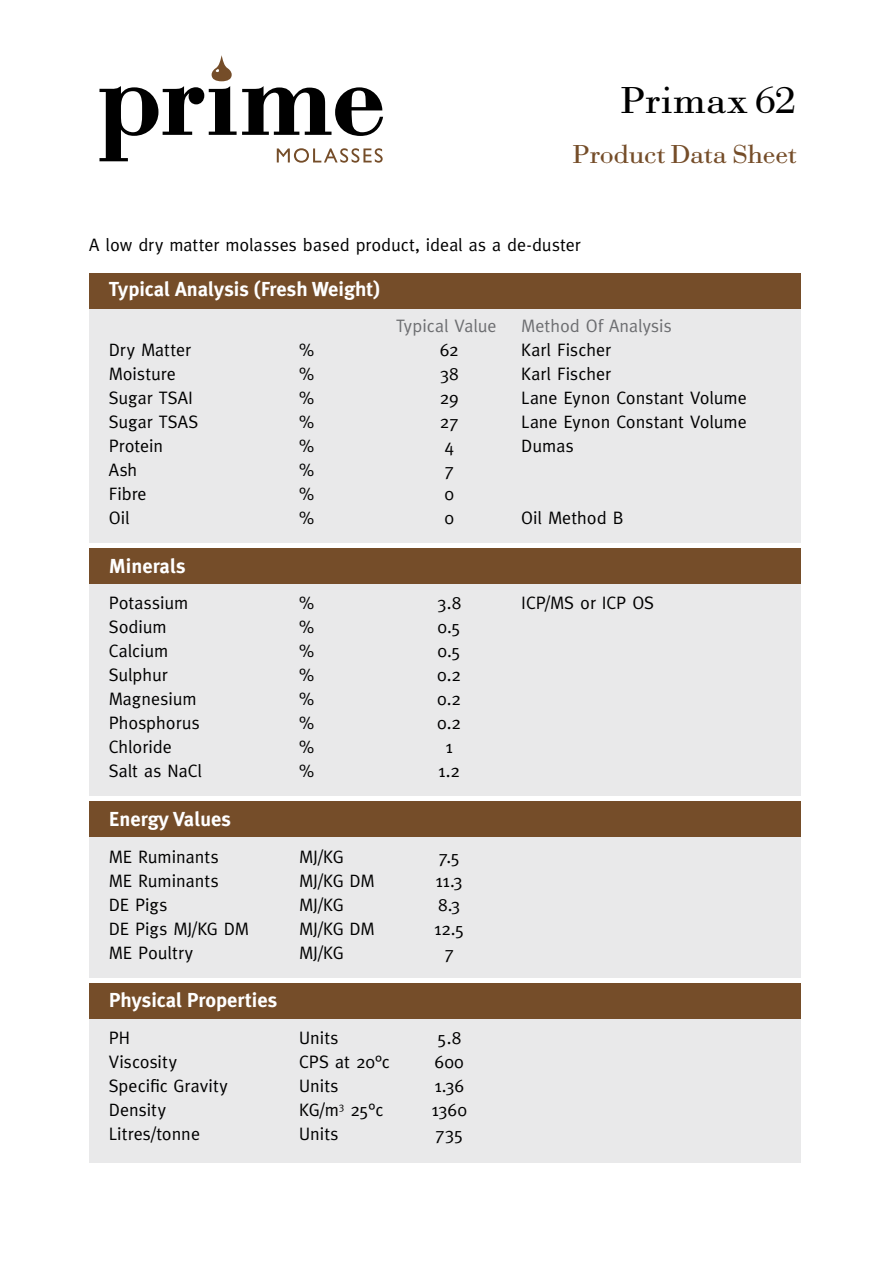
<style>
.page{position:relative;width:893px;height:1263px;background:#fff}
.page>*{position:absolute;margin:0;border:0;box-sizing:border-box;transform-origin:0 0}
.t1{font:39px "Bauer Bodoni Rmn";letter-spacing:.005em;color:#000}
.t2{font:27px "Bauer Bodoni Rmn";letter-spacing:-.01em;color:#754d29}
.t3{font:700 20.25px "Meta Plus";color:#fff}
.t4{font:18px "Meta";color:#000}
.t5{font:18px "Meta";color:#6d6e71}
</style>
<div class="page">
<svg style="left:99px;top:55px;width:284px;height:108px"></svg>
<div style="left:89px;top:292px;width:712px;height:250px;background:#e9e9ea"></div>
<div style="left:89px;top:564px;width:712px;height:232px;background:#e9e9ea"></div>
<div style="left:89px;top:816px;width:712px;height:162px;background:#e9e9ea"></div>
<div style="left:89px;top:1001px;width:712px;height:162px;background:#e9e9ea"></div>
<div style="left:89px;top:801px;width:712px;height:36px;background:#754d29"></div>
<div style="left:89px;top:983px;width:712px;height:35px;background:#754d29"></div>
<div style="left:89px;top:273px;width:712px;height:35px;background:#754d29"></div>
<div style="left:89px;top:548px;width:712px;height:36px;background:#754d29"></div>
<h1 class="t1" style="left:621px;top:74px;width:177px">Primax 62</h1>
<h2 class="t2" style="left:572px;top:136px;width:226px">Product Data Sheet</h2>
<p class="t4" style="left:89px;top:235px;width:493px">A low dry matter molasses based product, ideal as a de-duster</p>
<p class="t3" style="left:109px;top:277px;width:273px">Typical Analysis (Fresh Weight)</p>
<p class="t5" style="left:396px;top:316px;width:102px">Typical Value</p>
<p class="t5" style="left:521px;top:316px;width:152px">Method Of Analysis</p>
<p class="t4" style="left:109px;top:340px;width:84px">Dry Matter</p>
<p class="t4" style="left:299px;top:340px;width:16px">%</p>
<p class="t4" style="left:440px;top:340px;width:20px">62</p>
<p class="t4" style="left:521px;top:340px;width:91px">Karl Fischer</p>
<p class="t4" style="left:109px;top:364px;width:69px">Moisture</p>
<p class="t4" style="left:299px;top:364px;width:16px">%</p>
<p class="t4" style="left:440px;top:364px;width:21px">38</p>
<p class="t4" style="left:521px;top:364px;width:91px">Karl Fischer</p>
<p class="t4" style="left:109px;top:388px;width:86px">Sugar TSAI</p>
<p class="t4" style="left:299px;top:388px;width:16px">%</p>
<p class="t4" style="left:440px;top:388px;width:21px">29</p>
<p class="t4" style="left:521px;top:388px;width:227px">Lane Eynon Constant Volume</p>
<p class="t4" style="left:109px;top:412px;width:91px">Sugar TSAS</p>
<p class="t4" style="left:299px;top:412px;width:16px">%</p>
<p class="t4" style="left:440px;top:412px;width:20px">27</p>
<p class="t4" style="left:521px;top:412px;width:227px">Lane Eynon Constant Volume</p>
<p class="t4" style="left:109px;top:436px;width:56px">Protein</p>
<p class="t4" style="left:299px;top:436px;width:16px">%</p>
<p class="t4" style="left:444px;top:436px;width:11px">4</p>
<p class="t4" style="left:521px;top:436px;width:54px">Dumas</p>
<p class="t4" style="left:109px;top:460px;width:30px">Ash</p>
<p class="t4" style="left:299px;top:460px;width:16px">%</p>
<p class="t4" style="left:444px;top:460px;width:11px">7</p>
<p class="t4" style="left:109px;top:484px;width:39px">Fibre</p>
<p class="t4" style="left:299px;top:484px;width:16px">%</p>
<p class="t4" style="left:444px;top:484px;width:11px">0</p>
<p class="t4" style="left:109px;top:508px;width:22px">Oil</p>
<p class="t4" style="left:299px;top:508px;width:16px">%</p>
<p class="t4" style="left:444px;top:508px;width:11px">0</p>
<p class="t4" style="left:521px;top:508px;width:104px">Oil Method B</p>
<p class="t3" style="left:109px;top:554px;width:79px">Minerals</p>
<p class="t4" style="left:109px;top:593px;width:81px">Potassium</p>
<p class="t4" style="left:299px;top:593px;width:16px">%</p>
<p class="t4" style="left:437px;top:593px;width:26px">3.8</p>
<p class="t4" style="left:521px;top:593px;width:134px">ICP/MS or ICP OS</p>
<p class="t4" style="left:109px;top:617px;width:60px">Sodium</p>
<p class="t4" style="left:299px;top:617px;width:16px">%</p>
<p class="t4" style="left:438px;top:617px;width:25px">0.5</p>
<p class="t4" style="left:109px;top:641px;width:61px">Calcium</p>
<p class="t4" style="left:299px;top:641px;width:16px">%</p>
<p class="t4" style="left:438px;top:641px;width:25px">0.5</p>
<p class="t4" style="left:109px;top:665px;width:60px">Sulphur</p>
<p class="t4" style="left:299px;top:665px;width:16px">%</p>
<p class="t4" style="left:437px;top:665px;width:25px">0.2</p>
<p class="t4" style="left:109px;top:689px;width:89px">Magnesium</p>
<p class="t4" style="left:299px;top:689px;width:16px">%</p>
<p class="t4" style="left:437px;top:689px;width:25px">0.2</p>
<p class="t4" style="left:109px;top:713px;width:93px">Phosphorus</p>
<p class="t4" style="left:299px;top:713px;width:16px">%</p>
<p class="t4" style="left:437px;top:713px;width:25px">0.2</p>
<p class="t4" style="left:109px;top:737px;width:65px">Chloride</p>
<p class="t4" style="left:299px;top:737px;width:16px">%</p>
<p class="t4" style="left:446px;top:737px;width:9px">1</p>
<p class="t4" style="left:109px;top:761px;width:95px">Salt as NaCl</p>
<p class="t4" style="left:299px;top:761px;width:16px">%</p>
<p class="t4" style="left:438px;top:761px;width:23px">1.2</p>
<p class="t3" style="left:109px;top:807px;width:124px">Energy Values</p>
<p class="t4" style="left:109px;top:846px;width:111px">ME Ruminants</p>
<p class="t4" style="left:299px;top:846px;width:46px">MJ/KG</p>
<p class="t4" style="left:438px;top:846px;width:23px">7.5</p>
<p class="t4" style="left:109px;top:870px;width:111px">ME Ruminants</p>
<p class="t4" style="left:299px;top:870px;width:77px">MJ/KG DM</p>
<p class="t4" style="left:436px;top:870px;width:29px">11.3</p>
<p class="t4" style="left:109px;top:894px;width:60px">DE Pigs</p>
<p class="t4" style="left:299px;top:894px;width:46px">MJ/KG</p>
<p class="t4" style="left:438px;top:894px;width:24px">8.3</p>
<p class="t4" style="left:109px;top:918px;width:141px">DE Pigs MJ/KG DM</p>
<p class="t4" style="left:299px;top:918px;width:77px">MJ/KG DM</p>
<p class="t4" style="left:434px;top:918px;width:32px">12.5</p>
<p class="t4" style="left:109px;top:942px;width:86px">ME Poultry</p>
<p class="t4" style="left:299px;top:942px;width:46px">MJ/KG</p>
<p class="t4" style="left:444px;top:942px;width:11px">7</p>
<p class="t3" style="left:109px;top:988px;width:170px">Physical Properties</p>
<p class="t4" style="left:109px;top:1027px;width:23px">PH</p>
<p class="t4" style="left:299px;top:1027px;width:41px">Units</p>
<p class="t4" style="left:437px;top:1027px;width:26px">5.8</p>
<p class="t4" style="left:109px;top:1051px;width:70px">Viscosity</p>
<p class="t4" style="left:299px;top:1051px;width:92px">CPS at 20°c</p>
<p class="t4" style="left:435px;top:1051px;width:31px">600</p>
<p class="t4" style="left:109px;top:1075px;width:121px">Specific Gravity</p>
<p class="t4" style="left:299px;top:1075px;width:41px">Units</p>
<p class="t4" style="left:434px;top:1075px;width:31px">1.36</p>
<p class="t4" style="left:109px;top:1099px;width:59px">Density</p>
<p class="t4" style="left:299px;top:1099px;width:85px">KG/m<sup>3</sup> 25°c</p>
<p class="t4" style="left:431px;top:1099px;width:37px">1360</p>
<p class="t4" style="left:109px;top:1123px;width:93px">Litres/tonne</p>
<p class="t4" style="left:299px;top:1123px;width:41px">Units</p>
<p class="t4" style="left:435px;top:1123px;width:30px">735</p>
</div>
